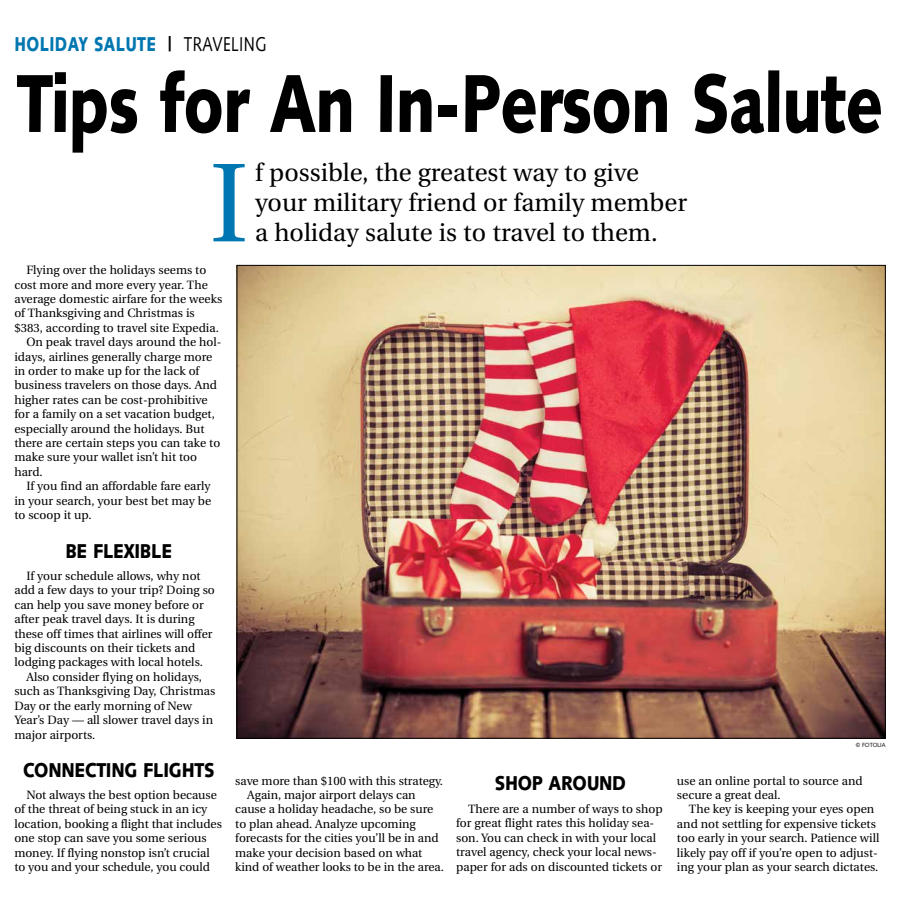
<style>
.page{position:relative;width:900px;height:908px;background:#fff}
.page>*{position:absolute;margin:0;border:0;box-sizing:border-box;transform-origin:0 0}
.t1{font:111.7px "Utopia";color:#0077b1}
.t2{font:900 82px "Syntax";letter-spacing:-.015em;color:#000;scale:.77 1}
.t3{font:25px/30px "Utopia";color:#000}
.t4{font:900 20px "Syntax";letter-spacing:-.015em;color:#000;scale:.86 1}
.t5{font:900 20px "Syntax";letter-spacing:.025em;color:#0077b1;scale:.77 1}
.t6{font:12px/14.4px "Utopia";color:#000}
.t7{font:6px "Syntax";letter-spacing:-.01em;color:#000;scale:.95 1}
.s1{color:#000}
.s2{font-weight:400;color:#000}
</style>
<div class="page">
<img style="left:239px;top:267px;width:645px;height:469px">
<h3 class="t5" style="left:14px;top:32px;width:329px">HOLIDAY SALUTE <span class="s1">|</span> <span class="s2">TRAVELING</span></h3>
<h2 class="t2" style="left:17px;top:55px;width:1127px">Tips for An In-Person Salute</h2>
<h1 class="t1" style="left:210px;top:142px;width:40px">I</h1>
<h3 class="t3" style="left:255px;top:158px;width:433px">f possible, the greatest way to give your military friend or family member a holiday salute is to travel to them.</h3>
<p class="t6" style="left:26px;top:263px;width:181px">Flying over the holidays seems to</p>
<p class="t6" style="left:14px;top:277px;width:195px">cost more and more every year. The</p>
<p class="t6" style="left:14px;top:292px;width:209px">average domestic airfare for the weeks</p>
<p class="t6" style="left:14px;top:306px;width:182px">of Thanksgiving and Christmas is</p>
<p class="t6" style="left:14px;top:320px;width:206px">$383, according to travel site Expedia.</p>
<p class="t6" style="left:26px;top:335px;width:197px">On peak travel days around the hol-</p>
<p class="t6" style="left:14px;top:349px;width:200px">idays, airlines generally charge more</p>
<p class="t6" style="left:14px;top:364px;width:187px">in order to make up for the lack of</p>
<p class="t6" style="left:14px;top:378px;width:204px">business travelers on those days. And</p>
<p class="t6" style="left:14px;top:392px;width:195px">higher rates can be cost-prohibitive</p>
<p class="t6" style="left:14px;top:407px;width:202px">for a family on a set vacation budget,</p>
<p class="t6" style="left:14px;top:421px;width:192px">especially around the holidays. But</p>
<p class="t6" style="left:14px;top:436px;width:207px">there are certain steps you can take to</p>
<p class="t6" style="left:14px;top:450px;width:184px">make sure your wallet isn’t hit too</p>
<p class="t6" style="left:14px;top:464px;width:30px">hard.</p>
<p class="t6" style="left:26px;top:479px;width:186px">If you find an affordable fare early</p>
<p class="t6" style="left:14px;top:493px;width:198px">in your search, your best bet may be</p>
<p class="t6" style="left:14px;top:508px;width:79px">to scoop it up.</p>
<h3 class="t4" style="left:65px;top:538px;width:126px">BE FLEXIBLE</h3>
<p class="t6" style="left:14px;top:568px;width:202px;text-indent:12px">If your schedule allows, why not add a few days to your trip? Doing so can help you save money before or after peak travel days. It is during these off times that airlines will offer big discounts on their tickets and lodging packages with local hotels.</p>
<p class="t6" style="left:14px;top:669px;width:203px;text-indent:12px">Also consider flying on holidays, such as Thanksgiving Day, Christmas<br>Day or the early morning of New<br>Year’s Day — all slower travel days in major airports.</p>
<h3 class="t4" style="left:23px;top:757px;width:224px">CONNECTING FLIGHTS</h3>
<p class="t6" style="left:14px;top:787px;width:209px;text-indent:12px">Not always the best option because of the threat of being stuck in an icy location, booking a flight that includes one stop can save you some serious money. If flying nonstop isn’t crucial to you and your schedule, you could</p>
<p class="t7" style="left:856px;top:741px;width:33px">© FOTOLIA</p>
<p class="t6" style="left:677px;top:773px;width:187px">use an online portal to source and secure a great deal.</p>
<p class="t6" style="left:677px;top:802px;width:204px;text-align:center">The key is keeping your eyes open and not settling for expensive tickets too early in your search. Patience will likely pay off if you’re open to adjust&shy;ing your plan as your search dictates.</p>
<p class="t6" style="left:235px;top:773px;width:209px">save more than $100 with this strategy.</p>
<p class="t6" style="left:247px;top:787px;width:170px">Again, major airport delays can</p>
<p class="t6" style="left:235px;top:802px;width:200px">cause a holiday headache, so be sure</p>
<p class="t6" style="left:235px;top:816px;width:182px">to plan ahead. Analyze upcoming</p>
<p class="t6" style="left:235px;top:830px;width:205px">forecasts for the cities you’ll be in and</p>
<p class="t6" style="left:235px;top:845px;width:189px">make your decision based on what</p>
<p class="t6" style="left:235px;top:859px;width:210px">kind of weather looks to be in the area.</p>
<h3 class="t4" style="left:495px;top:771px;width:155px">SHOP AROUND</h3>
<p class="t6" style="left:456px;top:801px;width:208px;text-indent:12px">There are a number of ways to shop for great flight rates this holiday sea&shy;son. You can check in with your local travel agency, check your local news&shy;paper for ads on discounted tickets or</p>
</div>
